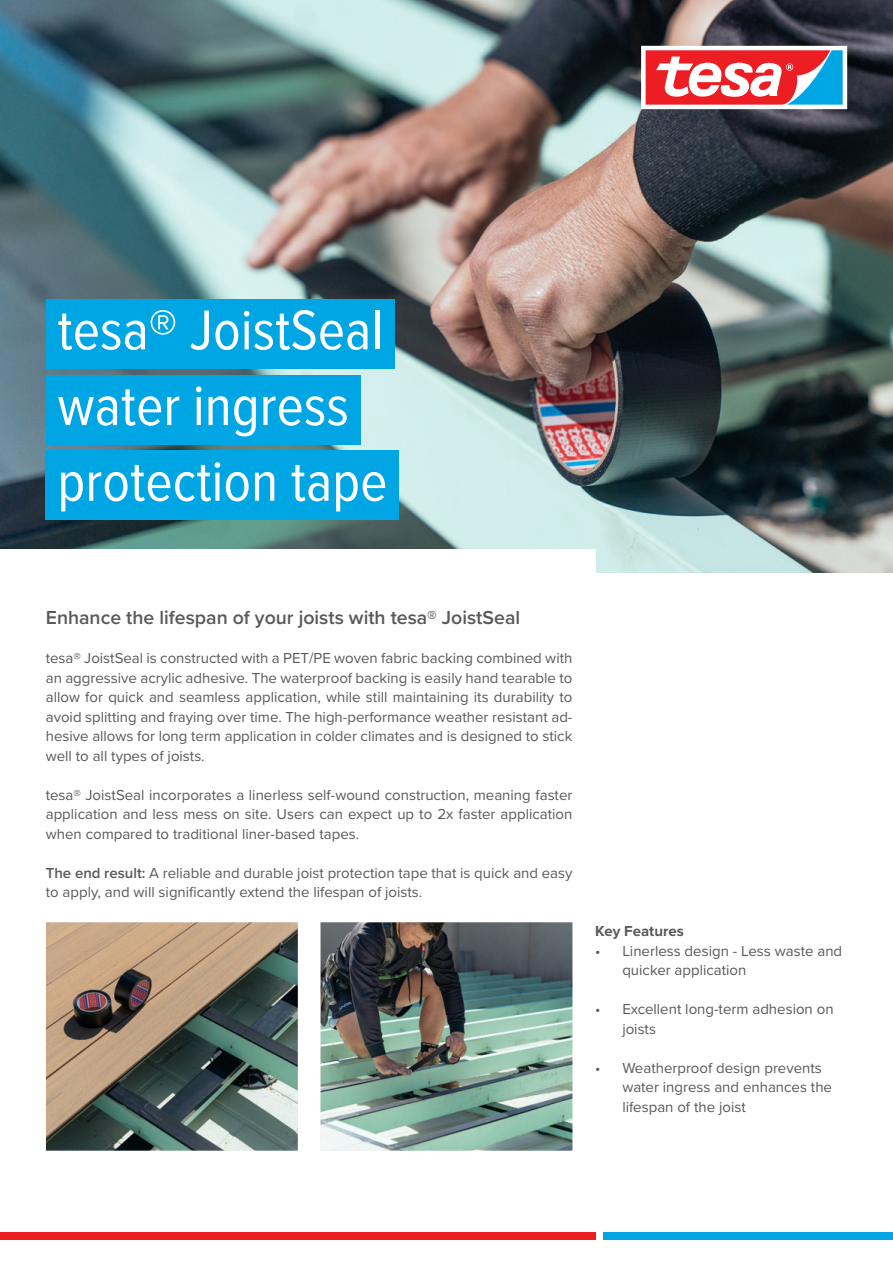
<style>
.page{position:relative;width:893px;height:1263px;background:#fff}
.page>*{position:absolute;margin:0;border:0;box-sizing:border-box;transform-origin:0 0}
.t1{font:58.2px/75.6px "Proxima Nova Cond";color:#fff}
.t2{font:600 19.5px "Proxima Nova";color:#58595b}
.t3{font:15px/19.5px "Proxima Nova";color:#58595b}
.t4{font:700 15px "Proxima Nova";color:#58595b}
.s1{font-weight:600}
</style>
<div class="page">
<img style="left:0;top:0;width:893px;height:572px">
<div style="left:0;top:550px;width:595px;height:35px;background:#fff"></div>
<img style="left:46px;top:922px;width:252px;height:229px">
<img style="left:321px;top:922px;width:251px;height:229px">
<div style="left:46px;top:299px;width:349px;height:70px;background:#00a5e4"></div>
<div style="left:46px;top:375px;width:314px;height:69px;background:#00a5e4"></div>
<div style="left:46px;top:450px;width:353px;height:70px;background:#00a5e4"></div>
<svg style="left:641px;top:46px;width:206px;height:63px"></svg>
<div style="left:0;top:1232px;width:595px;height:8px;background:#ed1d24"></div>
<div style="left:603px;top:1232px;width:290px;height:8px;background:#00a5e4"></div>
<h1 class="t1" style="left:57px;top:290px;width:331px">tesa® JoistSeal water ingress protection tape</h1>
<h2 class="t2" style="left:46px;top:603px;width:476px">Enhance the lifespan of your joists with tesa® JoistSeal</h2>
<p class="t3" style="left:46px;top:648px;width:528px;text-align:justify">tesa® JoistSeal is constructed with a PET/PE woven fabric backing combined with an aggressive acrylic adhesive. The waterproof backing is easily hand tearable to allow for quick and seamless application, while still maintaining its durability to avoid splitting and fraying over time. The high-performance weather resistant ad&shy;hesive allows for long term application in colder climates and is designed to stick well to all types of joists.</p>
<p class="t3" style="left:46px;top:784px;width:528px;text-align:justify">tesa® JoistSeal incorporates a linerless self-wound construction, meaning faster application and less mess on site. Users can expect up to 2x faster application when compared to traditional liner-based tapes.</p>
<p class="t3" style="left:46px;top:862px;width:528px"><span class="s1">The end result:</span> A reliable and durable joist protection tape that is quick and easy to apply, and will significantly extend the lifespan of joists.</p>
<p class="t4" style="left:595px;top:920px;width:90px">Key Features</p>
<p class="t3" style="left:622px;top:940px;width:221px;text-indent:-27px">• Linerless design - Less waste and quicker application</p>
<p class="t3" style="left:622px;top:999px;width:213px;text-indent:-27px">• Excellent long-term adhesion on joists</p>
<p class="t3" style="left:622px;top:1057px;width:211px;text-indent:-27px">• Weatherproof design prevents water ingress and enhances the lifespan of the joist</p>
</div>
